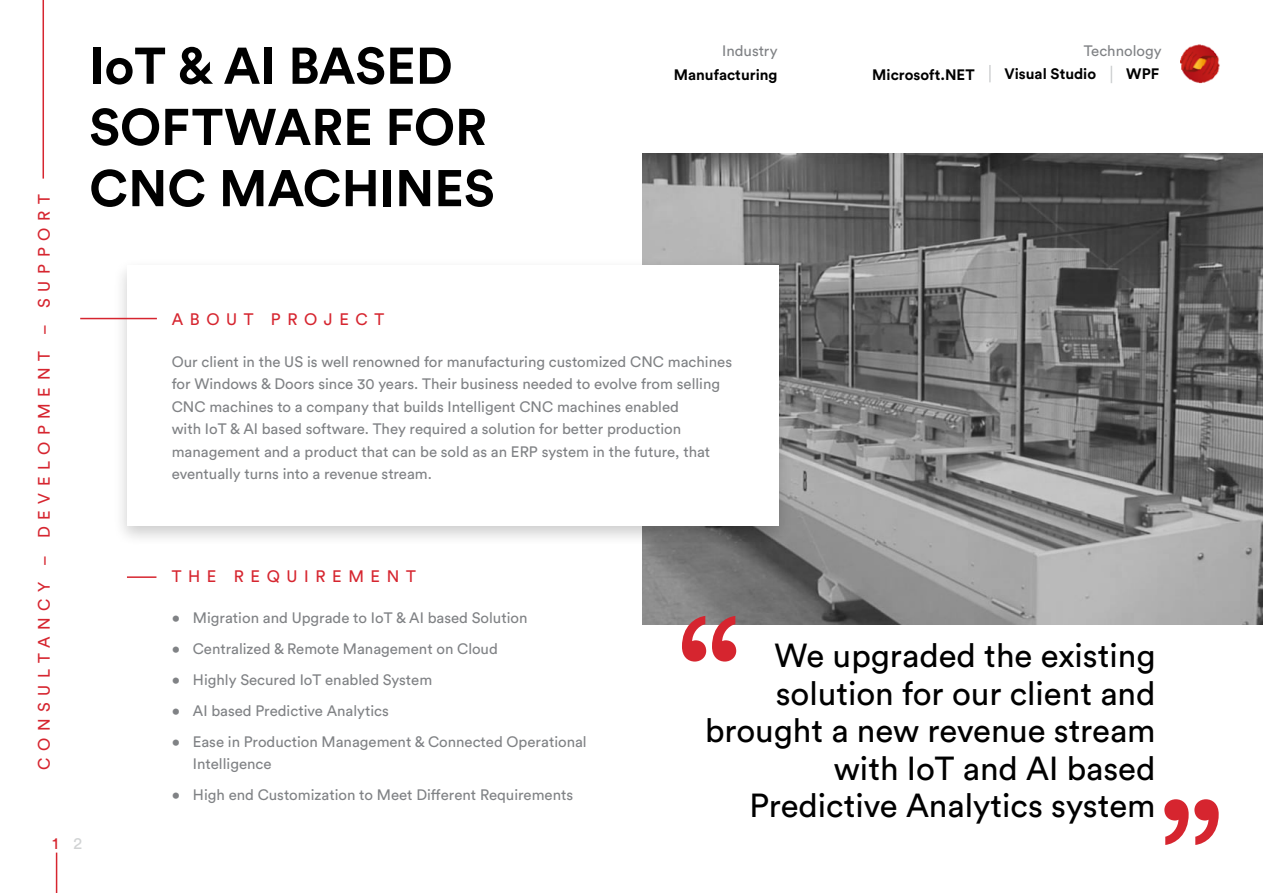
<style>
.page{position:relative;width:1263px;height:893px;background:#fff}
.page>*{position:absolute;margin:0;border:0;box-sizing:border-box;transform-origin:0 0}
.t1{font:700 51px/61.2px "Circular Std";color:#000}
.t2{font:33px/37.5px "Circular Std";color:#000;text-align:right}
.t3{font:16.5px "Circular Std";letter-spacing:.4em;color:#d6252f}
.t4{font:15px/22.5px "Circular Std";color:#808285}
.t5{font:700 15px "Circular Std";color:#000}
.s1{color:#d1d3d4}
</style>
<div class="page">
<img style="left:642px;top:153px;width:621px;height:472px">
<div style="left:113px;top:257px;width:679px;height:289px;background:#000;opacity:.2"></div>
<div style="left:127px;top:265px;width:651px;height:261px;background:#fff"></div>
<hr style="left:43px;top:0;width:1px;height:179px;background:#d6252f">
<hr style="left:80px;top:318px;width:77px;height:1px;background:#d6252f">
<hr style="left:127px;top:576px;width:29px;height:2px;background:#d6252f">
<hr style="left:56px;top:853px;width:1px;height:40px;background:#d6252f">
<svg style="left:682px;top:616px;width:54px;height:46px"></svg>
<svg style="left:1164px;top:799px;width:55px;height:46px"></svg>
<svg style="left:989px;top:65px;width:2px;height:17px"></svg>
<svg style="left:1111px;top:66px;width:1px;height:17px"></svg>
<img style="left:1180px;top:44px;width:40px;height:40px">
<p class="t3" style="left:34px;top:770px;width:577px;rotate:-90deg">CONSULTANCY – DEVELOPMENT – SUPPORT</p>
<p class="t3" style="left:52px;top:833px;width:31px">1 <span class="s1">2</span></p>
<h1 class="t1" style="left:89px;top:34px;width:407px">IoT &amp; AI BASED<br>SOFTWARE FOR<br>CNC MACHINES</h1>
<p class="t3" style="left:172px;top:310px;width:214px">ABOUT PROJECT</p>
<p class="t4" style="left:722px;top:39px;width:57px">Industry</p>
<p class="t5" style="left:674px;top:65px;width:105px">Manufacturing</p>
<p class="t4" style="left:172px;top:350px;width:562px">Our client in the US is well renowned for manufacturing customized CNC machines for Windows &amp; Doors since 30 years. Their business needed to evolve from selling CNC machines to a company that builds Intelligent CNC machines enabled<br>with IoT &amp; AI based software. They required a solution for better production management and a product that can be sold as an ERP system in the future, that eventually turns into a revenue stream.</p>
<p class="t3" style="left:172px;top:567px;width:246px">THE REQUIREMENT</p>
<p class="t4" style="left:1084px;top:39px;width:79px">Technology</p>
<p class="t5" style="left:872px;top:65px;width:104px">Microsoft.NET</p>
<p class="t5" style="left:1004px;top:64px;width:93px">Visual Studio</p>
<p class="t5" style="left:1126px;top:64px;width:34px">WPF</p>
<p class="t4" style="left:172px;top:606px;width:357px">• Migration and Upgrade to IoT &amp; AI based Solution</p>
<p class="t4" style="left:172px;top:637px;width:328px">• Centralized &amp; Remote Management on Cloud</p>
<p class="t4" style="left:172px;top:668px;width:262px">• Highly Secured IoT enabled System</p>
<p class="t4" style="left:172px;top:699px;width:219px">• AI based Predictive Analytics</p>
<p class="t4" style="left:193px;top:730px;width:395px;text-indent:-21px">• Ease in Production Management &amp; Connected Operational<br>Intelligence</p>
<p class="t4" style="left:172px;top:783px;width:403px">• High end Customization to Meet Different Requirements</p>
<h2 class="t2" style="left:705px;top:637px;width:452px">We upgraded the existing solution for our client and brought a new revenue stream with IoT and AI based<br>Predictive Analytics system</h2>
</div>
